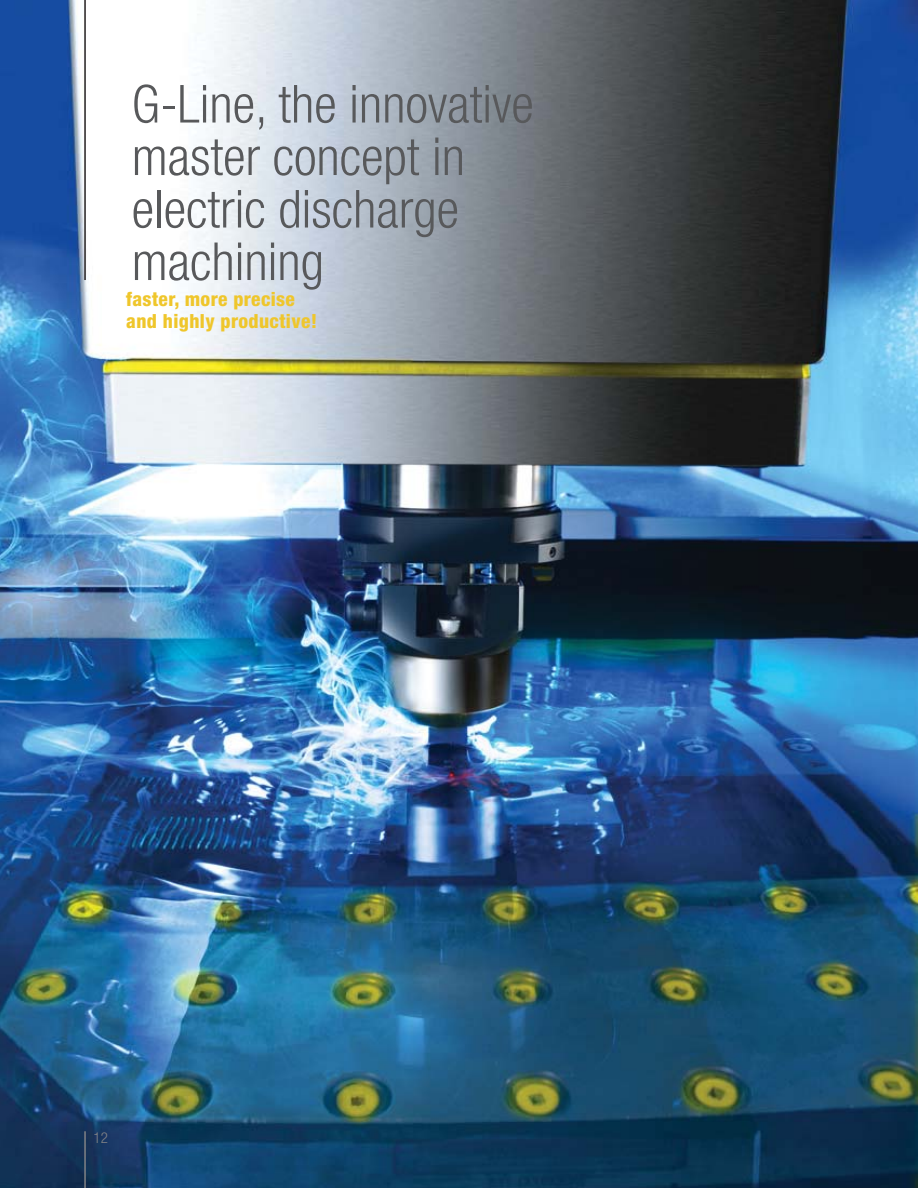
<style>
.page{position:relative;width:918px;height:1188px;background:#fff}
.page>*{position:absolute;margin:0;border:0;box-sizing:border-box;transform-origin:0 0}
.t1{font:300 condensed 52.5px/52.5px "Helvetica Neue LT Std";color:#58595b}
.t2{font:800 condensed 19.5px/22.5px "Helvetica Neue LT Std";letter-spacing:.02em;color:#efc62b}
.t3{font:300 condensed 15px "Helvetica Neue LT Std";color:#808285}
</style>
<div class="page">
<img style="left:0;top:0;width:918px;height:1188px">
<hr style="left:84px;top:0;width:2px;height:280px;background:#231f20">
<hr style="left:84px;top:1132px;width:2px;height:56px;background:#808285">
<p class="t1" style="left:132px;top:82px;width:404px">G-Line, the innovative master concept in electric discharge machining</p>
<p class="t2" style="left:126px;top:289px;width:193px">faster, more precise and highly productive!</p>
<p class="t3" style="left:94px;top:1133px;width:16px">12</p>
</div>
